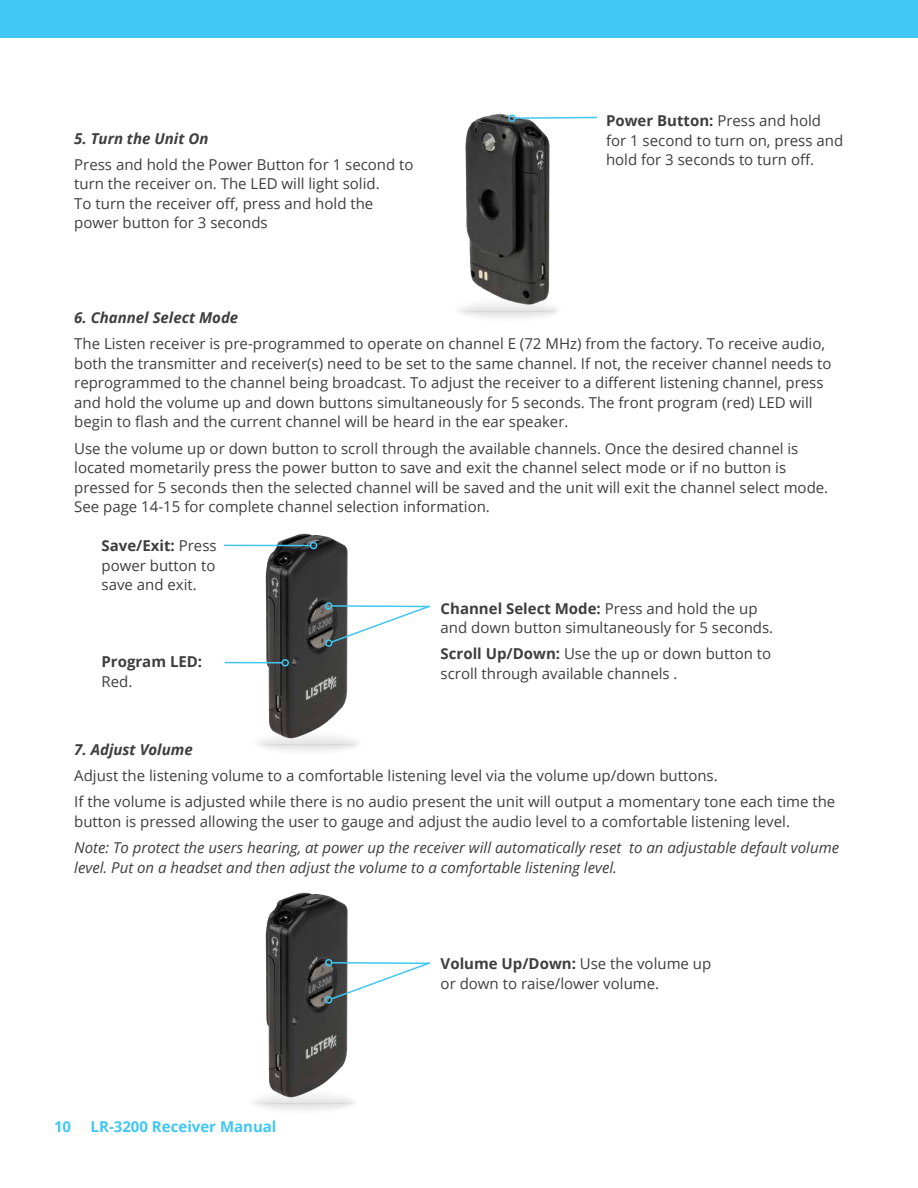
<style>
.page{position:relative;width:918px;height:1188px;background:#fff}
.page>*{position:absolute;margin:0;border:0;box-sizing:border-box;transform-origin:0 0}
.t1{font:15px/19.5px "Open Sans";color:#3e3e3f}
.t2{font:italic 15px/19.5px "Open Sans";color:#3e3e3f}
.t3{font:italic 700 15px "Open Sans";color:#3e3e3f}
.t4{font:700 15px "Open Sans";color:#40c7f4}
.t5{font:700 15px "Open Sans";color:#3e3e3f}
.s1{font-weight:700}
</style>
<div class="page">
<div style="left:0;top:0;width:918px;height:37px;background:#40c7f4"></div>
<img style="left:252px;top:533px;width:96px;height:195px">
<svg style="left:258px;top:728px;width:100px;height:23px"></svg>
<div style="left:265px;top:742px;width:89px;height:5px;background:#e6e6e6;border-radius:50%"></div>
<hr style="left:265px;top:743px;width:89px;height:3px;background:#3d3b3b;border-radius:50%">
<hr style="left:266px;top:743px;width:88px;height:3px;background:#363737;border-radius:50%">
<hr style="left:266px;top:744px;width:87px;height:2px;background:#323332;border-radius:50%">
<hr style="left:224px;top:545px;width:87px;height:1px;background:#40c7f4">
<svg style="left:309px;top:542px;width:9px;height:8px"></svg>
<hr style="left:225px;top:662px;width:57px;height:1px;background:#40c7f4">
<svg style="left:280px;top:659px;width:10px;height:9px"></svg>
<svg style="left:324px;top:601px;width:106px;height:46px"></svg>
<img style="left:465px;top:113px;width:85px;height:182px">
<svg style="left:459px;top:295px;width:99px;height:23px"></svg>
<div style="left:466px;top:309px;width:88px;height:5px;background:#e6e6e6;border-radius:50%"></div>
<hr style="left:466px;top:310px;width:88px;height:3px;background:#3d3b3b;border-radius:50%">
<hr style="left:467px;top:310px;width:87px;height:3px;background:#363737;border-radius:50%">
<hr style="left:467px;top:311px;width:86px;height:2px;background:#323332;border-radius:50%">
<svg style="left:507px;top:113px;width:90px;height:9px"></svg>
<img style="left:265px;top:892px;width:83px;height:195px">
<svg style="left:254px;top:1087px;width:100px;height:23px"></svg>
<div style="left:260px;top:1101px;width:90px;height:5px;background:#e7e6e6;border-radius:50%"></div>
<hr style="left:261px;top:1102px;width:89px;height:3px;background:#3d3b3b;border-radius:50%">
<hr style="left:262px;top:1102px;width:87px;height:3px;background:#363737;border-radius:50%">
<hr style="left:262px;top:1103px;width:87px;height:2px;background:#323332;border-radius:50%">
<svg style="left:324px;top:958px;width:106px;height:45px"></svg>
<p class="t3" style="left:74px;top:128px;width:136px">5. Turn the Unit On</p>
<p class="t1" style="left:74px;top:154px;width:341px">Press and hold the Power Button for 1 second to turn the receiver on. The LED will light solid.<br>To turn the receiver off, press and hold the power button for 3 seconds</p>
<p class="t1" style="left:606px;top:111px;width:239px"><span class="s1">Power Button:</span> Press and hold for 1 second to turn on, press and hold for 3 seconds to turn off.</p>
<p class="t3" style="left:74px;top:307px;width:166px">6. Channel Select Mode</p>
<p class="t1" style="left:74px;top:334px;width:759px">The Listen receiver is pre-programmed to operate on channel E (72 MHz) from the factory. To receive audio, both the transmitter and receiver(s) need to be set to the same channel. If not, the receiver channel needs to reprogrammed to the channel being broadcast. To adjust the receiver to a different listening channel, press and hold the volume up and down buttons simultaneously for 5 seconds. The front program (red) LED will begin to flash and the current channel will be heard in the ear speaker.</p>
<p class="t1" style="left:74px;top:438px;width:756px">Use the volume up or down button to scroll through the available channels. Once the desired channel is located mometarily press the power button to save and exit the channel select mode or if no button is pressed for 5 seconds then the selected channel will be saved and the unit will exit the channel select mode.<br>See page 14-15 for complete channel selection information.</p>
<p class="t1" style="left:102px;top:536px;width:117px;text-align:justify"><span class="s1">Save/Exit:</span> Press power button to save and exit.</p>
<p class="t5" style="left:102px;top:651px;width:102px">Program LED:</p>
<p class="t1" style="left:102px;top:671px;width:32px">Red.</p>
<p class="t1" style="left:441px;top:598px;width:334px"><span class="s1">Channel Select Mode:</span> Press and hold the up and down button simultaneously for 5 seconds.</p>
<p class="t1" style="left:441px;top:644px;width:332px"><span class="s1">Scroll Up/Down:</span> Use the up or down button to scroll through available channels .</p>
<p class="t3" style="left:74px;top:739px;width:120px">7. Adjust Volume</p>
<p class="t1" style="left:74px;top:762px;width:763px;line-height:26.2px">Adjust the listening volume to a comfortable listening level via the volume up/down buttons.<br>If the volume is adjusted while there is no audio present the unit will output a momentary tone each time the</p>
<p class="t1" style="left:74px;top:811px;width:717px">button is pressed allowing the user to gauge and adjust the audio level to a comfortable listening level.</p>
<p class="t2" style="left:74px;top:837px;width:766px">Note: To protect the users hearing, at power up the receiver will automatically reset to an adjustable default volume level. Put on a headset and then adjust the volume to a comfortable listening level.</p>
<p class="t4" style="left:54px;top:1116px;width:19px">10</p>
<p class="t4" style="left:91px;top:1116px;width:187px">LR-3200 Receiver Manual</p>
<p class="t1" style="left:441px;top:954px;width:272px"><span class="s1">Volume Up/Down:</span> Use the volume up or down to raise/lower volume.</p>
</div>
